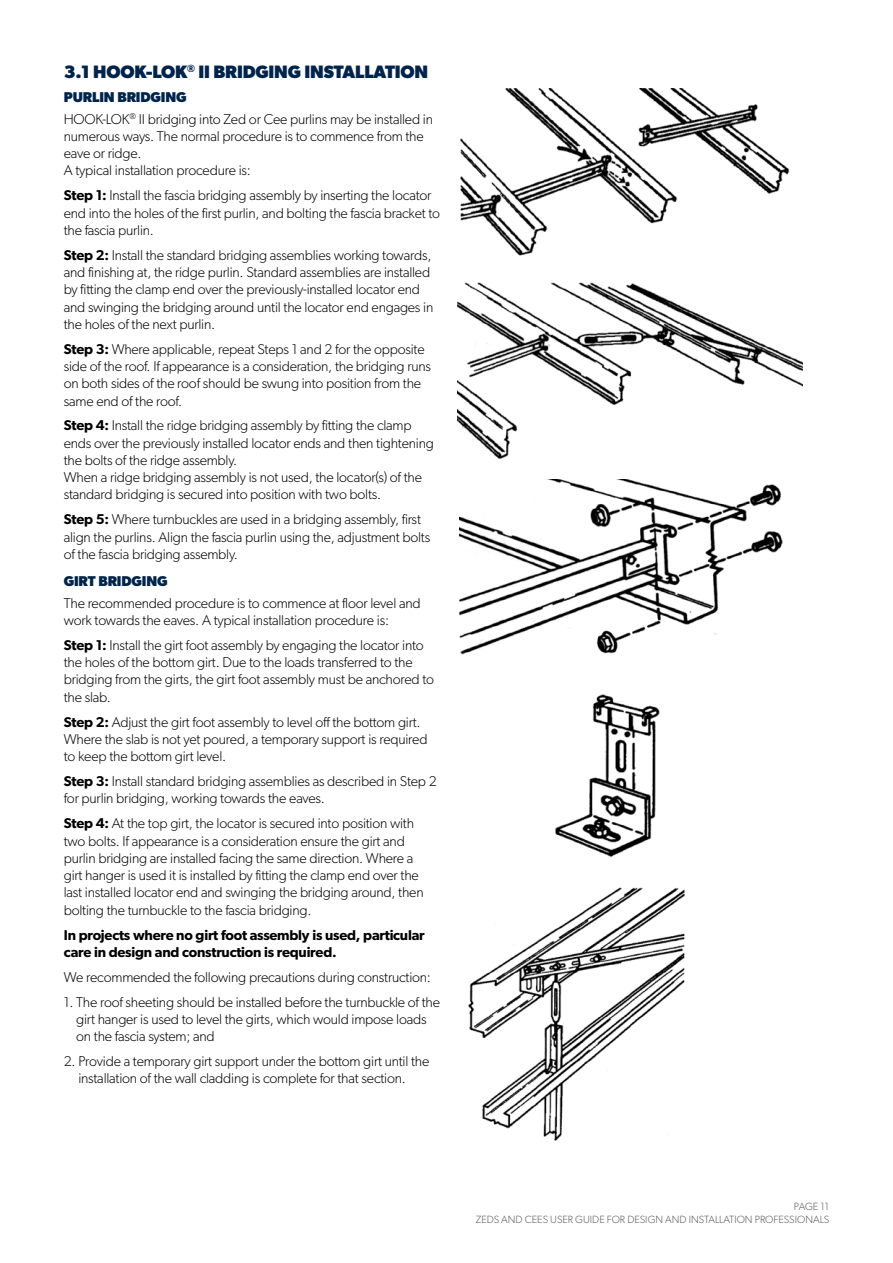
<style>
.page{position:relative;width:893px;height:1263px;background:#fff}
.page>*{position:absolute;margin:0;border:0;box-sizing:border-box;transform-origin:0 0}
.t1{font:700 18px "Gibson";letter-spacing:-.01em;color:#00244c}
.t2{font:300 14.25px/17.2px "Gibson";letter-spacing:-.015em;color:#000}
.t3{font:600 14.25px/17.2px "Gibson";letter-spacing:-.015em;color:#000}
.t4{font:700 14.25px "Gibson";letter-spacing:-.01em;color:#00244c}
.t5{font:300 10.5px/12.6px "Gibson";color:#58595b;text-align:right}
.s1{font-weight:700;color:#00244c}
.s2{font-weight:600}
</style>
<div class="page">
<img style="left:460px;top:89px;width:330px;height:167px">
<img style="left:458px;top:282px;width:344px;height:177px">
<img style="left:459px;top:480px;width:324px;height:175px">
<img style="left:555px;top:694px;width:105px;height:163px">
<img style="left:468px;top:887px;width:217px;height:254px">
<p class="t1" style="left:64px;top:61px;width:366px">3.1 HOOK-LOK<sup>®</sup> II BRIDGING INSTALLATION</p>
<p class="t2" style="left:64px;top:86px;width:371px;line-height:21.5px"><span class="s1">PURLIN BRIDGING<br></span>HOOK-LOK<sup>®</sup> II bridging into Zed or Cee purlins may be installed in</p>
<p class="t2" style="left:64px;top:127px;width:361px">numerous ways. The normal procedure is to commence from the eave or ridge.<br>A typical installation procedure is:</p>
<p class="t2" style="left:64px;top:187px;width:378px"><span class="s2">Step 1:</span> Install the fascia bridging assembly by inserting the locator end into the holes of the first purlin, and bolting the fascia bracket to the fascia purlin.</p>
<p class="t2" style="left:64px;top:246px;width:371px"><span class="s2">Step 2:</span> Install the standard bridging assemblies working towards, and finishing at, the ridge purlin. Standard assemblies are installed by fitting the clamp end over the previously-installed locator end and swinging the bridging around until the locator end engages in the holes of the next purlin.</p>
<p class="t2" style="left:64px;top:340px;width:369px"><span class="s2">Step 3:</span> Where applicable, repeat Steps 1 and 2 for the opposite side of the roof. If appearance is a consideration, the bridging runs on both sides of the roof should be swung into position from the same end of the roof.</p>
<p class="t2" style="left:64px;top:417px;width:372px"><span class="s2">Step 4:</span> Install the ridge bridging assembly by fitting the clamp ends over the previously installed locator ends and then tightening the bolts of the ridge assembly.<br>When a ridge bridging assembly is not used, the locator(s) of the standard bridging is secured into position with two bolts.</p>
<p class="t2" style="left:64px;top:511px;width:368px"><span class="s2">Step 5:</span> Where turnbuckles are used in a bridging assembly, first align the purlins. Align the fascia purlin using the, adjustment bolts of the fascia bridging assembly.</p>
<p class="t4" style="left:64px;top:573px;width:105px">GIRT BRIDGING</p>
<p class="t2" style="left:64px;top:594px;width:358px">The recommended procedure is to commence at floor level and work towards the eaves. A typical installation procedure is:</p>
<p class="t2" style="left:64px;top:636px;width:372px"><span class="s2">Step 1:</span> Install the girt foot assembly by engaging the locator into the holes of the bottom girt. Due to the loads transferred to the bridging from the girts, the girt foot assembly must be anchored to the slab.</p>
<p class="t2" style="left:64px;top:713px;width:365px"><span class="s2">Step 2:</span> Adjust the girt foot assembly to level off the bottom girt.<br>Where the slab is not yet poured, a temporary support is required to keep the bottom girt level.</p>
<p class="t2" style="left:64px;top:772px;width:374px"><span class="s2">Step 3:</span> Install standard bridging assemblies as described in Step 2 for purlin bridging, working towards the eaves.</p>
<p class="t2" style="left:64px;top:815px;width:361px"><span class="s2">Step 4:</span> At the top girt, the locator is secured into position with two bolts. If appearance is a consideration ensure the girt and purlin bridging are installed facing the same direction. Where a girt hanger is used it is installed by fitting the clamp end over the last installed locator end and swinging the bridging around, then bolting the turnbuckle to the fascia bridging.</p>
<p class="t3" style="left:64px;top:926px;width:362px">In projects where no girt foot assembly is used, particular care in design and construction is required.</p>
<p class="t2" style="left:64px;top:968px;width:369px">We recommended the following precautions during construction:</p>
<p class="t2" style="left:76px;top:993px;width:365px;text-indent:-12px">1. The roof sheeting should be installed before the turnbuckle of the girt hanger is used to level the girts, which would impose loads on the fascia system; and</p>
<p class="t2" style="left:78px;top:1052px;width:353px;text-indent:-15px">2. Provide a temporary girt support under the bottom girt until the installation of the wall cladding is complete for that section.</p>
<p class="t5" style="left:476px;top:1200px;width:355px">PAGE 11<br>ZEDS AND CEES USER GUIDE FOR DESIGN AND INSTALLATION PROFESSIONALS</p>
</div>
